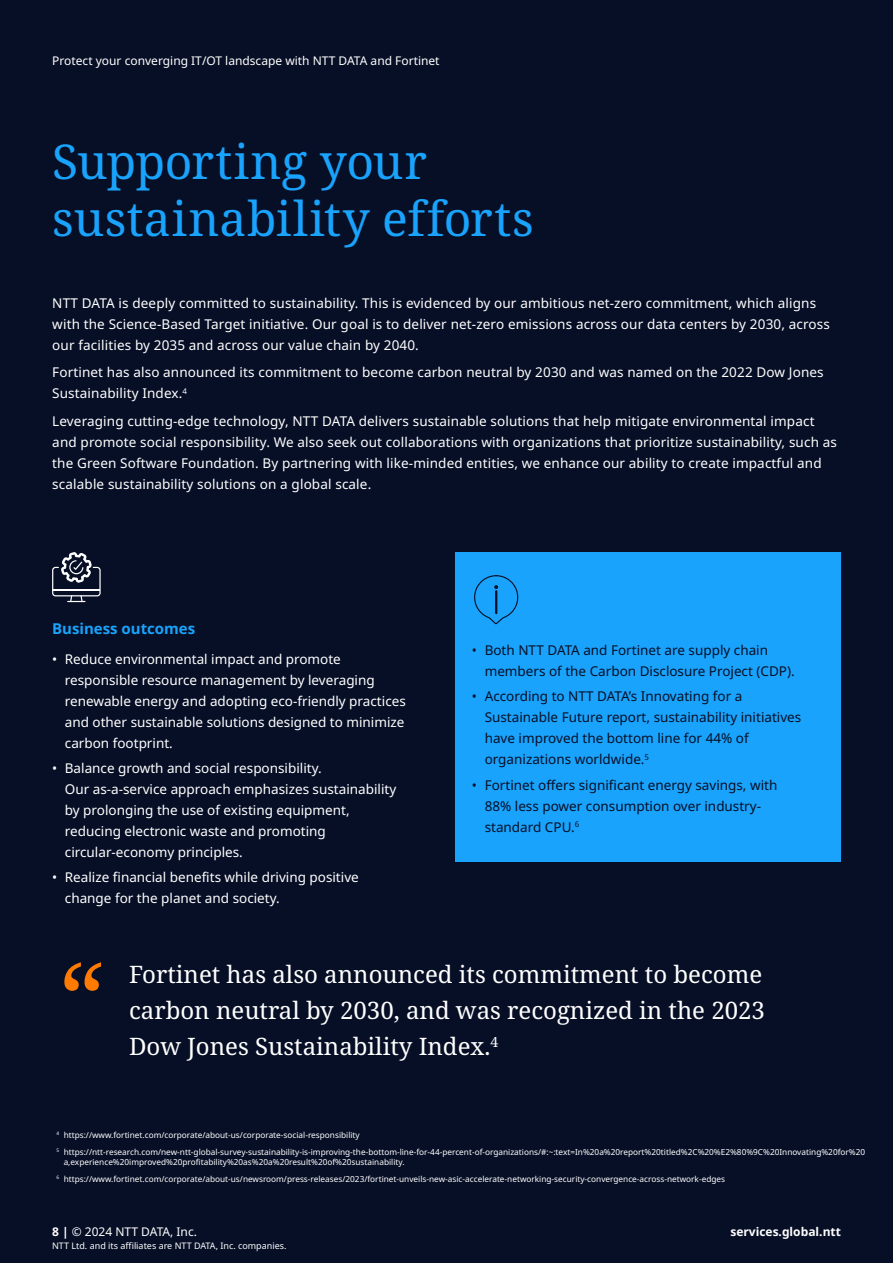
<style>
.page{position:relative;width:893px;height:1263px;background:#070f26}
.page>*{position:absolute;margin:0;border:0;box-sizing:border-box;transform-origin:0 0}
.HEADING_1_32pt{font:48px/57px "Noto Serif";letter-spacing:.005em;color:#19a3fc}
.QUOTATION_TEXT_16pt{font:24px/36px "Noto Serif";color:#fff;text-align:justify}
.HEADING_4_10pt{font:700 15px "Noto Sans";color:#19a3fc}
.BODY_TEXT_9pt{font:13.5px/21px "Noto Sans";letter-spacing:.01em;color:#fff}
.t1{font:13.5px/21px "Noto Sans";color:#070f26}
.t2{font:12px "Noto Sans";color:#fff}
.t3{font:700 12px "Noto Sans";color:#fff}
.t4{font:9px "Noto Sans";color:#fff}
.FOOTER_TEXT_5_5pt{font:8.25px/10.5px "Noto Sans";color:#fff}
.s1{font-weight:700}
</style>
<div class="page">
<svg style="left:64px;top:962px;width:37px;height:29px"></svg>
<svg style="left:52px;top:552px;width:49px;height:50px"></svg>
<div style="left:455px;top:552px;width:386px;height:309px;background:#19a3fc"></div>
<svg style="left:474px;top:575px;width:45px;height:50px"></svg>
<hr style="left:495px;top:591px;width:2px;height:22px;background:#070f26">
<p class="t2" style="left:52px;top:54px;width:389px">Protect your converging IT/OT landscape with NTT DATA and Fortinet</p>
<p class="HEADING_1_32pt" style="left:52px;top:135px;width:483px">Supporting your sustainability efforts</p>
<p class="BODY_TEXT_9pt" style="left:52px;top:293px;width:779px">NTT DATA is deeply committed to sustainability. This is evidenced by our ambitious net-zero commitment, which aligns with the Science-Based Target initiative. Our goal is to deliver net-zero emissions across our data centers by 2030, across our facilities by 2035 and across our value chain by 2040.</p>
<p class="BODY_TEXT_9pt" style="left:52px;top:362px;width:773px">Fortinet has also announced its commitment to become carbon neutral by 2030 and was named on the 2022 Dow Jones<br>Sustainability Index.<sup>4</sup></p>
<p class="BODY_TEXT_9pt" style="left:52px;top:410px;width:786px">Leveraging cutting-edge technology, NTT DATA delivers sustainable solutions that help mitigate environmental impact and promote social responsibility. We also seek out collaborations with organizations that prioritize sustainability, such as the Green Software Foundation. By partnering with like-minded entities, we enhance our ability to create impactful and scalable sustainability solutions on a global scale.</p>
<p class="HEADING_4_10pt" style="left:52px;top:620px;width:145px">Business outcomes</p>
<p class="BODY_TEXT_9pt" style="left:65px;top:649px;width:343px;text-indent:-13px">• Reduce environmental impact and promote responsible resource management by leveraging renewable energy and adopting eco-friendly practices and other sustainable solutions designed to minimize carbon footprint.</p>
<p class="BODY_TEXT_9pt" style="left:65px;top:758px;width:333px;text-indent:-13px">• Balance growth and social responsibility.<br>Our as-a-service approach emphasizes sustainability by prolonging the use of existing equipment, reducing electronic waste and promoting circular-economy principles.</p>
<p class="BODY_TEXT_9pt" style="left:65px;top:867px;width:295px;text-indent:-13px">• Realize financial benefits while driving positive change for the planet and society.</p>
<p class="t1" style="left:485px;top:640px;width:312px;text-indent:-13px">• Both NTT DATA and Fortinet are supply chain members of the Carbon Disclosure Project (CDP).</p>
<p class="t1" style="left:485px;top:686px;width:318px;text-indent:-13px">• According to NTT DATA’s Innovating for a Sustainable Future report, sustainability initiatives have improved the bottom line for 44% of organizations worldwide.<sup>5</sup></p>
<p class="t1" style="left:485px;top:774px;width:294px;text-indent:-13px">• Fortinet offers significant energy savings, with<br>88% less power consumption over industry&shy;standard CPU.<sup>6</sup></p>
<p class="QUOTATION_TEXT_16pt" style="left:129px;top:957px;width:637px">Fortinet has also announced its commitment to become carbon neutral by 2030, and was recognized in the 2023<br>Dow Jones Sustainability Index.<sup>4</sup></p>
<p class="FOOTER_TEXT_5_5pt" style="left:57px;top:1130px;width:305px"><sup>4</sup> https://www.fortinet.com/corporate/about-us/corporate-social-responsibility</p>
<p class="FOOTER_TEXT_5_5pt" style="left:64px;top:1146px;width:803px;text-indent:-7px"><sup>5</sup> https://ntt-research.com/new-ntt-global-survey-sustainability-is-improving-the-bottom-line-for-44-percent-of-organizations/#:~:text=In%20a%20report%20titled%2C%20%E2%80%9C%20Innovating%20for%20 a,experience%20improved%20profitability%20as%20a%20result%20of%20sustainability.</p>
<p class="FOOTER_TEXT_5_5pt" style="left:57px;top:1174px;width:670px"><sup>6</sup> https://www.fortinet.com/corporate/about-us/newsroom/press-releases/2023/fortinet-unveils-new-asic-accelerate-networking-security-convergence-across-network-edges</p>
<p class="t2" style="left:52px;top:1225px;width:146px"><span class="s1">8 |</span> © 2024 NTT DATA, Inc.</p>
<p class="t4" style="left:52px;top:1240px;width:236px">NTT Ltd. and its affiliates are NTT DATA, Inc. companies.</p>
<p class="t3" style="left:730px;top:1225px;width:112px">services.global.ntt</p>
</div>
